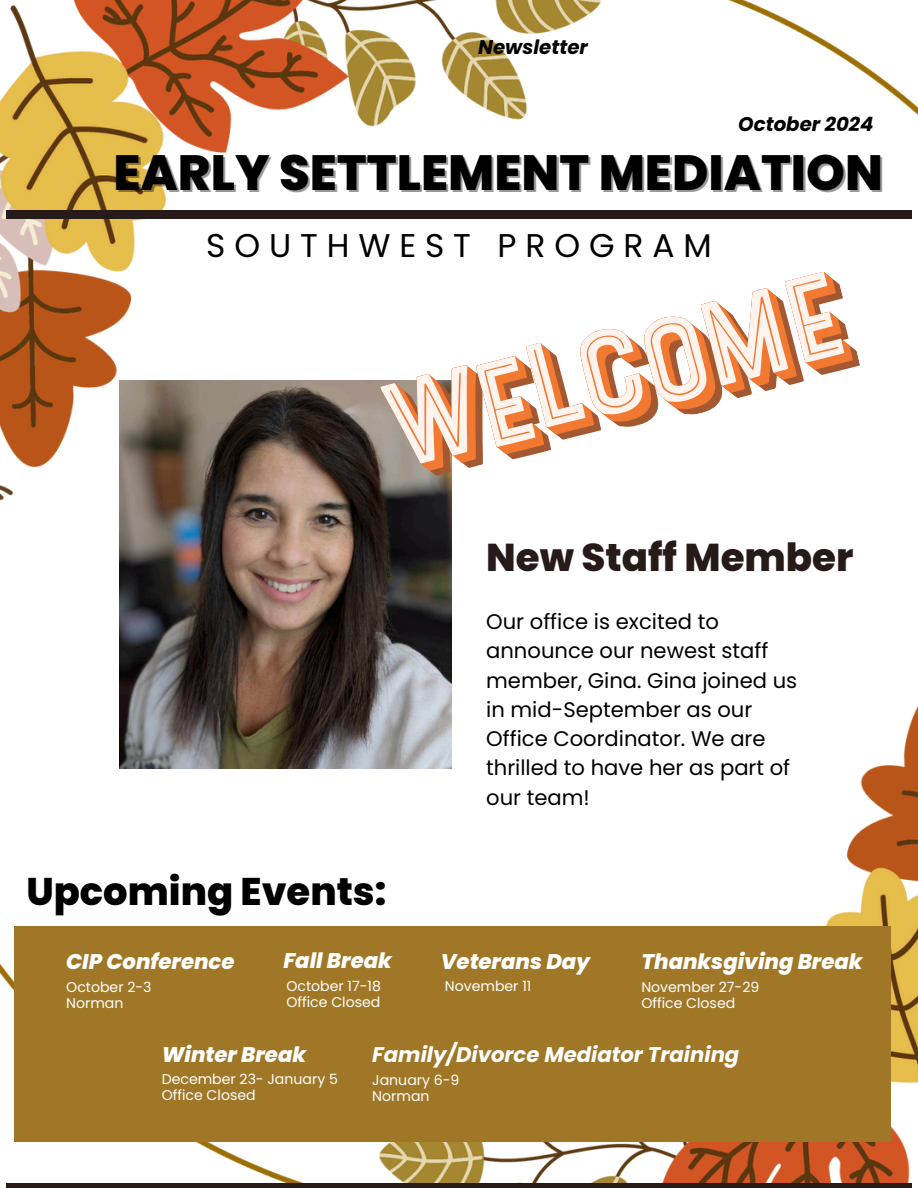
<style>
.page{position:relative;width:918px;height:1188px;background:#fff}
.page>*{position:absolute;margin:0;border:0;box-sizing:border-box;transform-origin:0 0}
.t1{font:800 49.5px "Poppins";color:#000}
.t2{font:800 38.7px "Poppins";color:#271b1a}
.t3{font:800 38.55px "Poppins";color:#000}
.t4{font:32.85px "Poppins";letter-spacing:.27em;color:#000}
.t5{font:21.15px/29.2px "Poppins";color:#000}
.t6{font:italic 800 21.15px "Poppins";color:#fff}
.t7{font:italic 700 21.15px "Poppins";color:#fff}
.t8{font:italic 700 19.8px "Poppins";color:#000}
.t9{font:14.1px "Poppins";color:#fff}
</style>
<div class="page">
<img style="left:0;top:0;width:918px;height:1183px">
<img style="left:119px;top:381px;width:333px;height:388px">
<div style="left:6px;top:1183px;width:906px;height:5px;background:#271b1a"></div>
<div style="left:14px;top:926px;width:877px;height:216px;background:#a07726"></div>
<div style="left:6px;top:210px;width:906px;height:9px;background:#271b1a"></div>
<svg style="left:379px;top:268px;width:483px;height:220px"></svg>
<svg style="left:379px;top:270px;width:476px;height:211px"></svg>
<svg style="left:379px;top:271px;width:468px;height:201px"></svg>
<p class="t8" style="left:478px;top:33px;width:111px">Newsletter</p>
<h4 class="t8" style="left:738px;top:110px;width:137px">October 2024</h4>
<p class="t1" style="left:114px;top:138px;width:771px">EARLY SETTLEMENT MEDIATION</p>
<p class="t4" style="left:206px;top:222px;width:507px">SOUTHWEST PROGRAM</p>
<h4 class="t2" style="left:486px;top:531px;width:369px">New Staff Member</h4>
<h4 class="t3" style="left:26px;top:865px;width:362px">Upcoming Events:</h4>
<p class="t6" style="left:66px;top:947px;width:170px">CIP Conference</p>
<p class="t9" style="left:66px;top:977px;width:87px">October 2-3</p>
<h2 class="t9" style="left:66px;top:993px;width:59px">Norman</h2>
<h5 class="t6" style="left:283px;top:946px;width:110px">Fall Break</h5>
<h2 class="t9" style="left:286px;top:977px;width:96px">October 17-18</h2>
<h4 class="t9" style="left:286px;top:992px;width:95px">Office Closed</h4>
<p class="t5" style="left:486px;top:607px;width:313px">Our office is excited to announce our newest staff member, Gina. Gina joined us in mid-September as our<br>Office Coordinator. We are thrilled to have her as part of our team!</p>
<h1 class="t6" style="left:441px;top:947px;width:151px">Veterans Day</h1>
<h3 class="t9" style="left:445px;top:977px;width:88px">November 11</h3>
<p class="t6" style="left:641px;top:947px;width:223px">Thanksgiving Break</p>
<p class="t9" style="left:641px;top:977px;width:120px">November 27-29</p>
<h4 class="t9" style="left:641px;top:993px;width:95px">Office Closed</h4>
<p class="t6" style="left:162px;top:1040px;width:146px">Winter Break</p>
<h4 class="t9" style="left:162px;top:1069px;width:178px">December 23- January 5</h4>
<p class="t9" style="left:162px;top:1085px;width:95px">Office Closed</p>
<p class="t7" style="left:372px;top:1040px;width:369px">Family/Divorce Mediator Training</p>
<h4 class="t9" style="left:372px;top:1071px;width:89px">January 6-9</h4>
<p class="t9" style="left:372px;top:1086px;width:59px">Norman</p>
</div>
